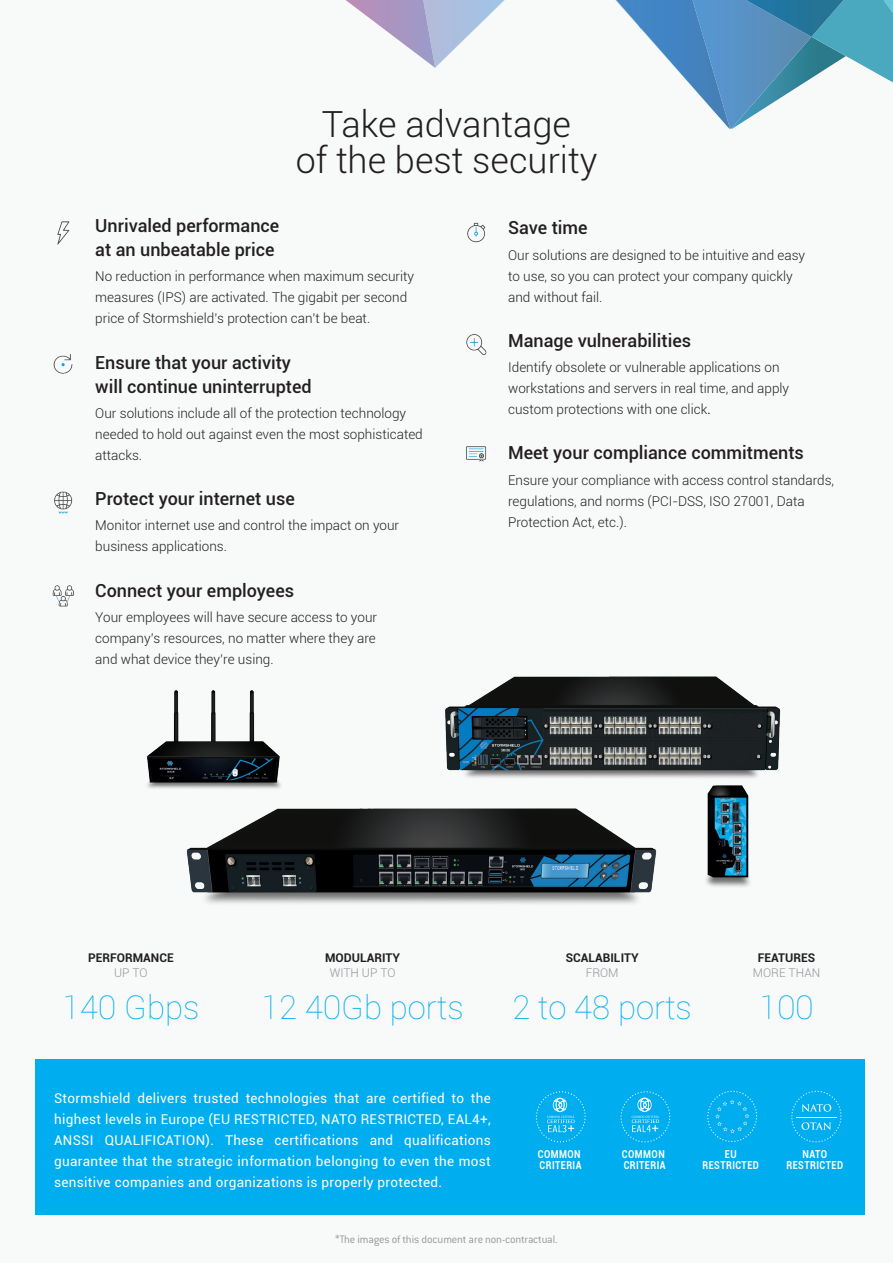
<style>
.page{position:relative;width:893px;height:1263px;background:#f2f3f4}
.page>*{position:absolute;margin:0;border:0;box-sizing:border-box;transform-origin:0 0}
.t1{font:300 36px/36px "Roboto";color:#231f20;text-align:center}
.t2{font:100 32.85px "Roboto";color:#00aeef}
.t3{font:500 18px/24px "Roboto";color:#231f20}
.t4{font:300 13.5px/21px "Roboto";color:#231f20}
.t5{font:13.5px/21px "Roboto";letter-spacing:.025em;color:#fff;text-align:justify}
.t6{font:300 12px "Conduit ITC Std";letter-spacing:-.015em;color:#939598}
.t7{font:700 12px "Roboto";color:#231f20}
.t8{font:300 12px "Roboto";color:#939598}
.t9{font:700 11.1px/10.6px "Roboto";letter-spacing:.05em;color:#fff;text-align:center;scale:.83 1}
.t10{font:700 10.95px/10.6px "Roboto";letter-spacing:.05em;color:#fff;scale:.83 1}
.s1{font-size:16.5px}
</style>
<div class="page">
<svg style="left:616px;top:0;width:277px;height:129px"></svg>
<svg style="left:346px;top:0;width:159px;height:68px"></svg>
<div style="left:35px;top:1059px;width:830px;height:156px;background:#00aeef"></div>
<svg style="left:536px;top:1091px;width:50px;height:51px"></svg>
<svg style="left:621px;top:1091px;width:49px;height:51px"></svg>
<svg style="left:707px;top:1091px;width:50px;height:51px"></svg>
<svg style="left:791px;top:1091px;width:50px;height:51px"></svg>
<hr style="left:796px;top:1117px;width:41px;height:1px;background:#fff">
<img style="left:147px;top:690px;width:134px;height:99px">
<img style="left:445px;top:676px;width:335px;height:102px">
<img style="left:186px;top:808px;width:471px;height:95px">
<img style="left:695px;top:777px;width:73px;height:109px">
<img style="left:57px;top:221px;width:13px;height:24px">
<img style="left:54px;top:491px;width:19px;height:23px">
<img style="left:52px;top:585px;width:22px;height:22px">
<img style="left:466px;top:334px;width:21px;height:21px">
<img style="left:466px;top:446px;width:20px;height:16px">
<img style="left:467px;top:222px;width:19px;height:21px">
<img style="left:53px;top:354px;width:20px;height:20px">
<h1 class="t1" style="left:296px;top:105px;width:303px">Take advantage<br>of the best security</h1>
<h3 class="t3" style="left:95px;top:213px;width:186px">Unrivaled performance at an unbeatable price</h3>
<p class="t4" style="left:95px;top:265px;width:320px">No reduction in performance when maximum security measures (IPS) are activated. The gigabit per second price of Stormshield’s protection can’t be beat.</p>
<h3 class="t3" style="left:95px;top:349px;width:218px">Ensure that your activity will continue uninterrupted</h3>
<p class="t4" style="left:95px;top:402px;width:329px">Our solutions include all of the protection technology needed to hold out against even the most sophisticated attacks.</p>
<h3 class="t3" style="left:95px;top:486px;width:201px">Protect your internet use</h3>
<p class="t4" style="left:95px;top:514px;width:305px">Monitor internet use and control the impact on your business applications.</p>
<h3 class="t3" style="left:95px;top:577px;width:200px">Connect your employees</h3>
<p class="t4" style="left:95px;top:606px;width:283px;text-align:justify">Your employees will have secure access to your company’s resources, no matter where they are and what device they’re using.</p>
<h3 class="t3" style="left:508px;top:215px;width:81px">Save time</h3>
<p class="t4" style="left:508px;top:244px;width:299px">Our solutions are designed to be intuitive and easy to use, so you can protect your company quickly and without fail.</p>
<h3 class="t3" style="left:508px;top:328px;width:184px">Manage vulnerabilities</h3>
<p class="t4" style="left:508px;top:356px;width:283px">Identify obsolete or vulnerable applications on workstations and servers in real time, and apply custom protections with one click<span class="s1">.</span></p>
<h3 class="t3" style="left:508px;top:440px;width:297px">Meet your compliance commitments</h3>
<p class="t4" style="left:508px;top:469px;width:327px">Ensure your compliance with access control standards, regulations, and norms (PCI-DSS, ISO 27001, Data<br>Protection Act, etc.).</p>
<p class="t7" style="left:88px;top:949px;width:87px">PERFORMANCE</p>
<p class="t8" style="left:114px;top:964px;width:35px">UP TO</p>
<p class="t7" style="left:325px;top:949px;width:76px">MODULARITY</p>
<p class="t8" style="left:330px;top:964px;width:67px">WITH UP TO</p>
<p class="t7" style="left:566px;top:949px;width:74px">SCALABILITY</p>
<p class="t8" style="left:586px;top:964px;width:34px">FROM</p>
<p class="t7" style="left:758px;top:949px;width:59px">FEATURES</p>
<p class="t8" style="left:753px;top:964px;width:69px">MORE THAN</p>
<h2 class="t2" style="left:62px;top:984px;width:139px">140 Gbps</h2>
<h2 class="t2" style="left:261px;top:984px;width:204px">12 40Gb ports</h2>
<h2 class="t2" style="left:512px;top:984px;width:181px">2 to 48 ports</h2>
<h2 class="t2" style="left:759px;top:984px;width:55px">100</h2>
<p class="t5" style="left:54px;top:1087px;width:438px">Stormshield delivers trusted technologies that are certified to the highest levels in Europe (EU RESTRICTED, NATO RESTRICTED, EAL4+, ANSSI QUALIFICATION). These certifications and qualifications guarantee that the strategic information belonging to even the most sensitive companies and organizations is properly protected.</p>
<p class="t10" style="left:538px;top:1149px;width:54px">COMMON<br>CRITERIA</p>
<p class="t10" style="left:622px;top:1149px;width:54px">COMMON<br>CRITERIA</p>
<p class="t10" style="left:702px;top:1149px;width:69px;text-align:center">EU<br>RESTRICTED</p>
<p class="t9" style="left:786px;top:1148px;width:70px">NATO<br>RESTRICTED</p>
<p class="t6" style="left:335px;top:1232px;width:224px">*The images of this document are non-contractual.</p>
</div>
